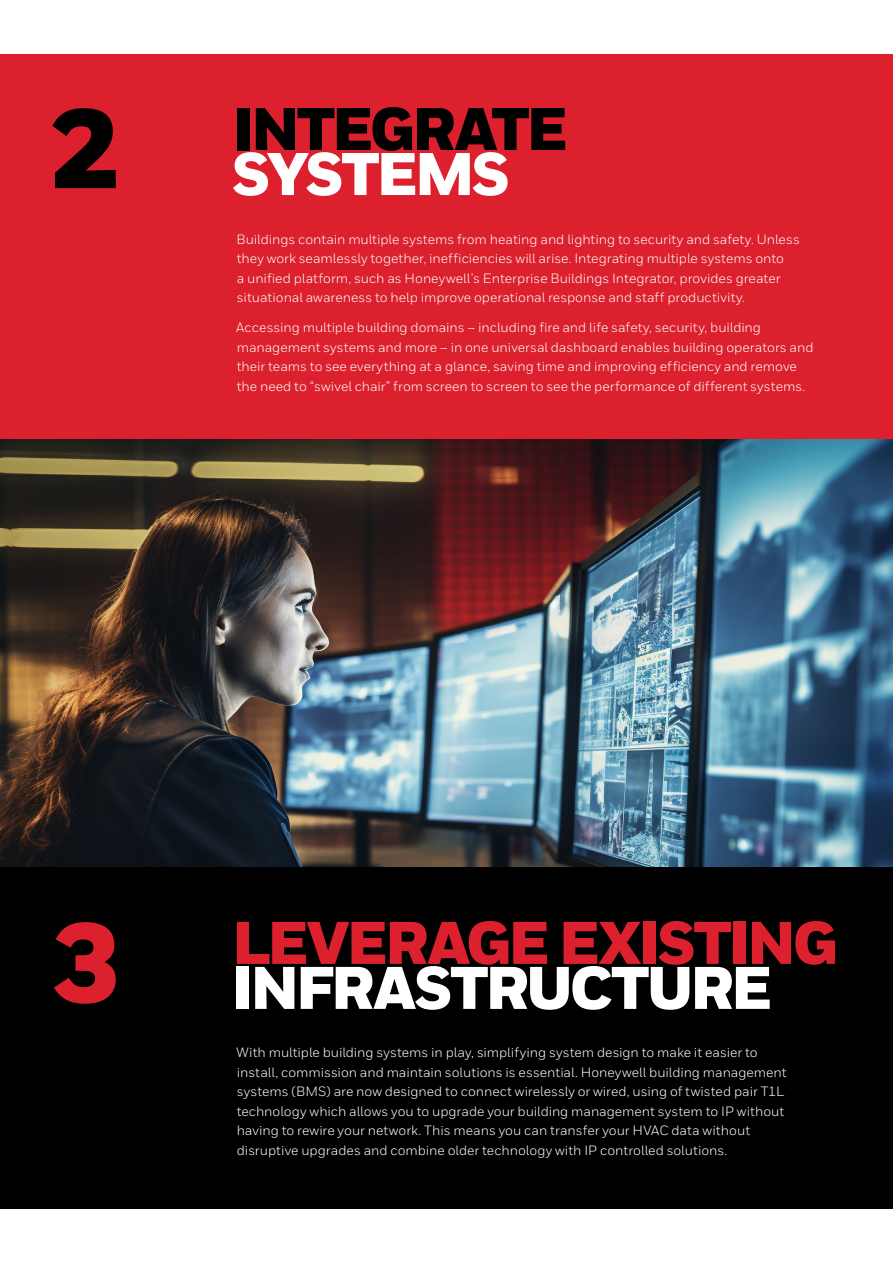
<style>
.page{position:relative;width:893px;height:1263px;background:#fff}
.page>*{position:absolute;margin:0;border:0;box-sizing:border-box;transform-origin:0 0}
.t1{font:900 111.9px "Honeywell Sans";color:#000}
.t2{font:900 111.9px "Honeywell Sans";color:#dc202e}
.t3{font:900 60px "Honeywell Sans";letter-spacing:-.055em;color:#fff}
.t4{font:900 60px "Honeywell Sans";letter-spacing:-.055em;color:#dc202e}
.t5{font:900 60px "Honeywell Sans";letter-spacing:-.06em;color:#000}
.t6{font:13.5px/19.5px "Honeywell Sans";color:#fff}
</style>
<div class="page">
<img style="left:0;top:439px;width:893px;height:429px">
<div style="left:0;top:868px;width:893px;height:341px;background:#000"></div>
<div style="left:0;top:54px;width:893px;height:385px;background:#dc202e"></div>
<h1 class="t1" style="left:50px;top:80px;width:71px">2</h1>
<h2 class="t5" style="left:232px;top:92px;width:337px">INTEGRATE</h2>
<h2 class="t3" style="left:232px;top:137px;width:280px">SYSTEMS</h2>
<p class="t6" style="left:237px;top:229px;width:565px">Buildings contain multiple systems from heating and lighting to security and safety. Unless they work seamlessly together, inefficiencies will arise. Integrating multiple systems onto<br>a unified platform, such as Honeywell’s Enterprise Buildings Integrator, provides greater situational awareness to help improve operational response and staff productivity.</p>
<p class="t6" style="left:236px;top:318px;width:579px">Accessing multiple building domains – including fire and life safety, security, building management systems and more – in one universal dashboard enables building operators and their teams to see everything at a glance, saving time and improving efficiency and remove the need to “swivel chair” from screen to screen to see the performance of different systems.</p>
<h1 class="t2" style="left:50px;top:894px;width:71px">3</h1>
<h2 class="t4" style="left:232px;top:906px;width:607px">LEVERAGE EXISTING</h2>
<h2 class="t3" style="left:232px;top:951px;width:542px">INFRASTRUCTURE</h2>
<p class="t6" style="left:237px;top:1043px;width:551px">With multiple building systems in play, simplifying system design to make it easier to install, commission and maintain solutions is essential. Honeywell building management systems (BMS) are now designed to connect wirelessly or wired, using of twisted pair T1L technology which allows you to upgrade your building management system to IP without having to rewire your network. This means you can transfer your HVAC data without disruptive upgrades and combine older technology with IP controlled solutions.</p>
</div>
